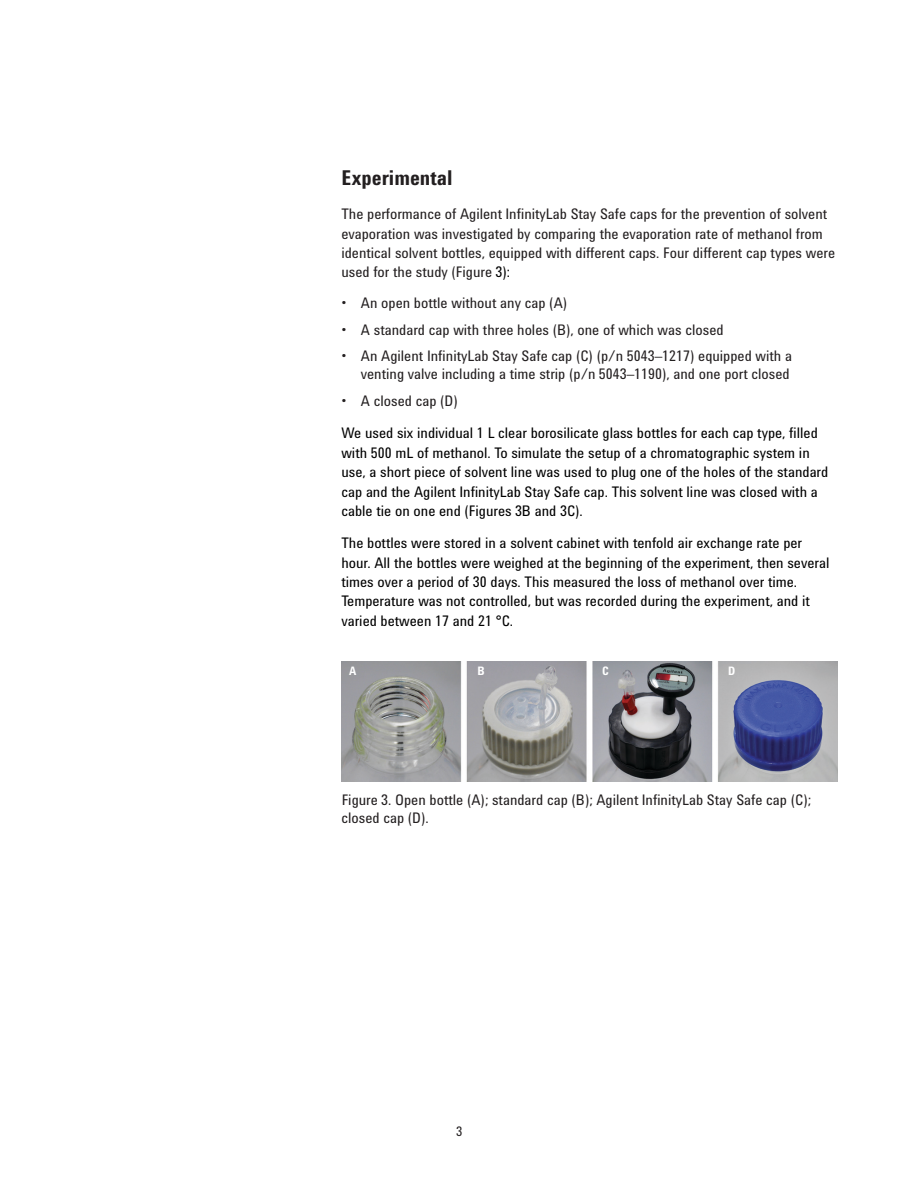
<style>
.page{position:relative;width:918px;height:1188px;background:#fff}
.page>*{position:absolute;margin:0;border:0;box-sizing:border-box;transform-origin:0 0}
.Subhead_1{font:700 21px "Agilent Condensed CFF";color:#231f20}
.Body_copy{font:15px/19.5px "Agilent Condensed CFF";color:#000}
.Body_copy-2{font:15px/19.5px "Agilent Condensed CFF";color:#231f20}
.t1{font:13.5px "Agilent Condensed CFF";color:#231f20}
.t2{font:700 12px "Agilent Condensed CFF";color:#fff}
.s1{color:#000}
</style>
<div class="page">
<img style="left:341px;top:661px;width:496px;height:121px">
<p class="Subhead_1" style="left:341px;top:162px;width:113px">Experimental</p>
<p class="Body_copy-2" style="left:341px;top:204px;width:495px">The performance of Agilent InfinityLab Stay Safe caps for the prevention of solvent evaporation was investigated by comparing the evaporation rate of methanol from identical solvent bottles, equipped with different caps. Four different cap types were used for the study (Figure <span class="s1">3):</span></p>
<p class="Body_copy-2" style="left:341px;top:293px;width:227px">• An open bottle without any cap (A)</p>
<p class="Body_copy-2" style="left:341px;top:319px;width:384px">• A standard cap with three holes (B), one of which was closed</p>
<p class="Body_copy-2" style="left:341px;top:347px;width:452px;line-height:18px;text-align:right">• An Agilent InfinityLab Stay Safe cap (C) (p/n 5043–1217) equipped with a venting valve including a time strip (p/n 5043–1190), and one port closed</p>
<p class="Body_copy-2" style="left:341px;top:391px;width:118px">• A closed cap (D)</p>
<p class="Body_copy" style="left:341px;top:423px;width:488px">We used six individual 1 L clear borosilicate glass bottles for each cap type, filled with 500 mL of methanol. To simulate the setup of a chromatographic system in use, a short piece of solvent line was used to plug one of the holes of the standard cap and the Agilent InfinityLab Stay Safe cap. This solvent line was closed with a cable tie on one end (Figures 3B and 3C).</p>
<p class="Body_copy" style="left:341px;top:533px;width:489px">The bottles were stored in a solvent cabinet with tenfold air exchange rate per hour. All the bottles were weighed at the beginning of the experiment, then several times over a period of 30 days. This measured the loss of methanol over time.<br>Temperature was not controlled, but was recorded during the experiment, and it varied between 17 and 21 °C.</p>
<p class="t2" style="left:349px;top:662px;width:9px">A</p>
<p class="t2" style="left:478px;top:662px;width:9px">B</p>
<p class="t2" style="left:602px;top:662px;width:8px">C</p>
<p class="t2" style="left:728px;top:662px;width:9px">D</p>
<p class="Body_copy-2" style="left:341px;top:790px;width:471px;line-height:18px">Figure 3. Open bottle (A); standard cap (B); Agilent InfinityLab Stay Safe cap (C); closed cap (D).</p>
<p class="t1" style="left:456px;top:1122px;width:8px">3</p>
</div>
